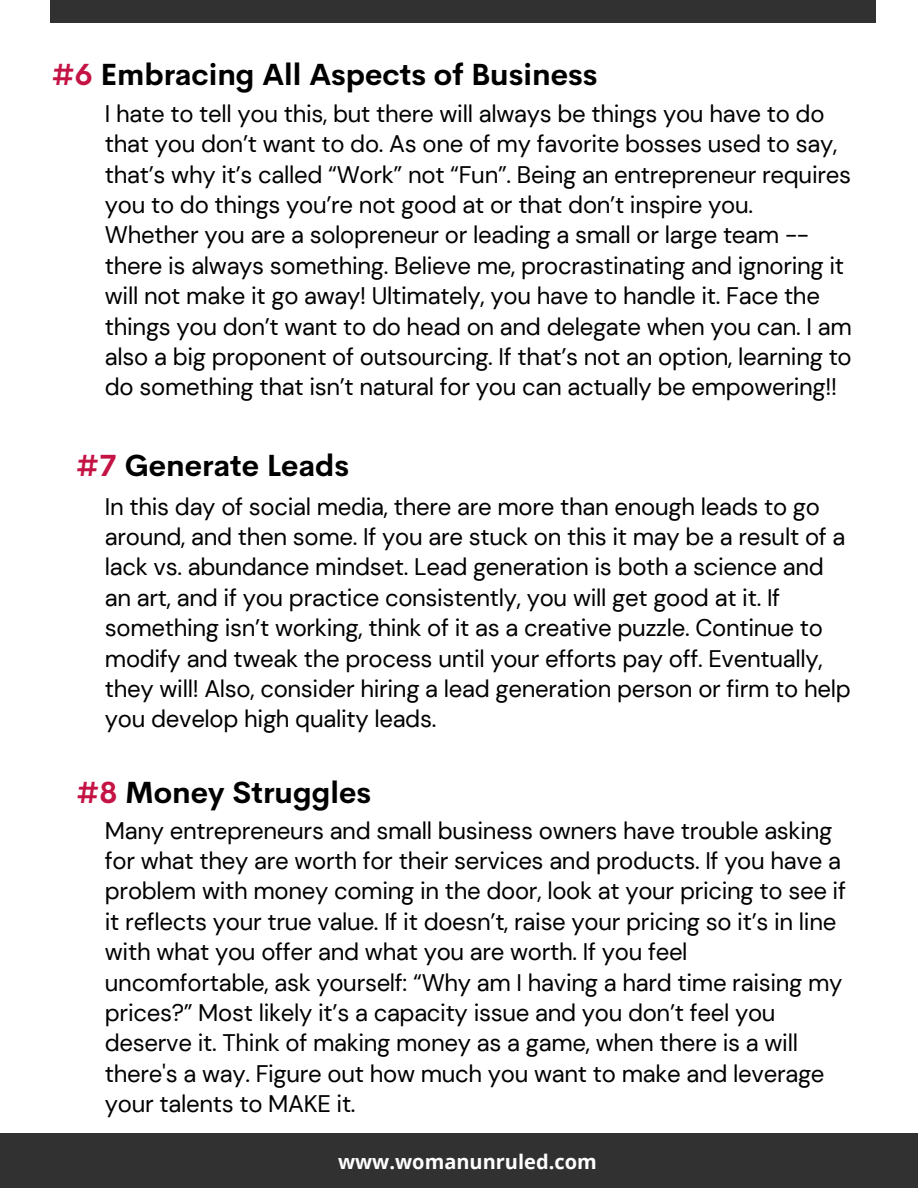
<style>
.page{position:relative;width:918px;height:1188px;background:#fff}
.page>*{position:absolute;margin:0;border:0;box-sizing:border-box;transform-origin:0 0}
.t1{font:700 30px "Cerebri Sans";color:#000}
.t2{font:24px/30.3px "DM Sans";letter-spacing:-.015em;color:#000}
.t3{font:700 19.95px "Open Sans";color:#fff}
.s1{color:#c41445}
</style>
<div class="page">
<div style="left:50px;top:0;width:826px;height:23px;background:#323131"></div>
<div style="left:0;top:1133px;width:917px;height:55px;background:#323131"></div>
<p class="t1" style="left:52px;top:55px;width:547px"><span class="s1">#6</span> Embracing All Aspects of Business</p>
<p class="t2" style="left:105px;top:99px;width:748px">I hate to tell you this, but there will always be things you have to do that you don’t want to do. As one of my favorite bosses used to say, that’s why it’s called “Work” not “Fun”. Being an entrepreneur requires you to do things you’re not good at or that don’t inspire you.<br>Whether you are a solopreneur or leading a small or large team -- there is always something. Believe me, procrastinating and ignoring it will not make it go away! Ultimately, you have to handle it. Face the things you don’t want to do head on and delegate when you can. I am also a big proponent of outsourcing. If that’s not an option, learning to do something that isn’t natural for you can actually be empowering!!</p>
<p class="t1" style="left:76px;top:446px;width:274px"><span class="s1">#7</span> Generate Leads</p>
<p class="t2" style="left:105px;top:491px;width:747px">In this day of social media, there are more than enough leads to go around, and then some. If you are stuck on this it may be a result of a lack vs. abundance mindset. Lead generation is both a science and an art, and if you practice consistently, you will get good at it. If something isn’t working, think of it as a creative puzzle. Continue to modify and tweak the process until your efforts pay off. Eventually, they will! Also, consider hiring a lead generation person or firm to help you develop high quality leads.</p>
<p class="t1" style="left:76px;top:773px;width:296px"><span class="s1">#8</span> Money Struggles</p>
<p class="t2" style="left:105px;top:815px;width:743px">Many entrepreneurs and small business owners have trouble asking for what they are worth for their services and products. If you have a problem with money coming in the door, look at your pricing to see if it reflects your true value. If it doesn’t, raise your pricing so it’s in line with what you offer and what you are worth. If you feel uncomfortable, ask yourself: “Why am I having a hard time raising my prices?” Most likely it’s a capacity issue and you don’t feel you deserve it. Think of making money as a game, when there is a will there's a way. Figure out how much you want to make and leverage your talents to MAKE it.</p>
<p class="t3" style="left:338px;top:1148px;width:260px">www.womanunruled.com</p>
</div>
